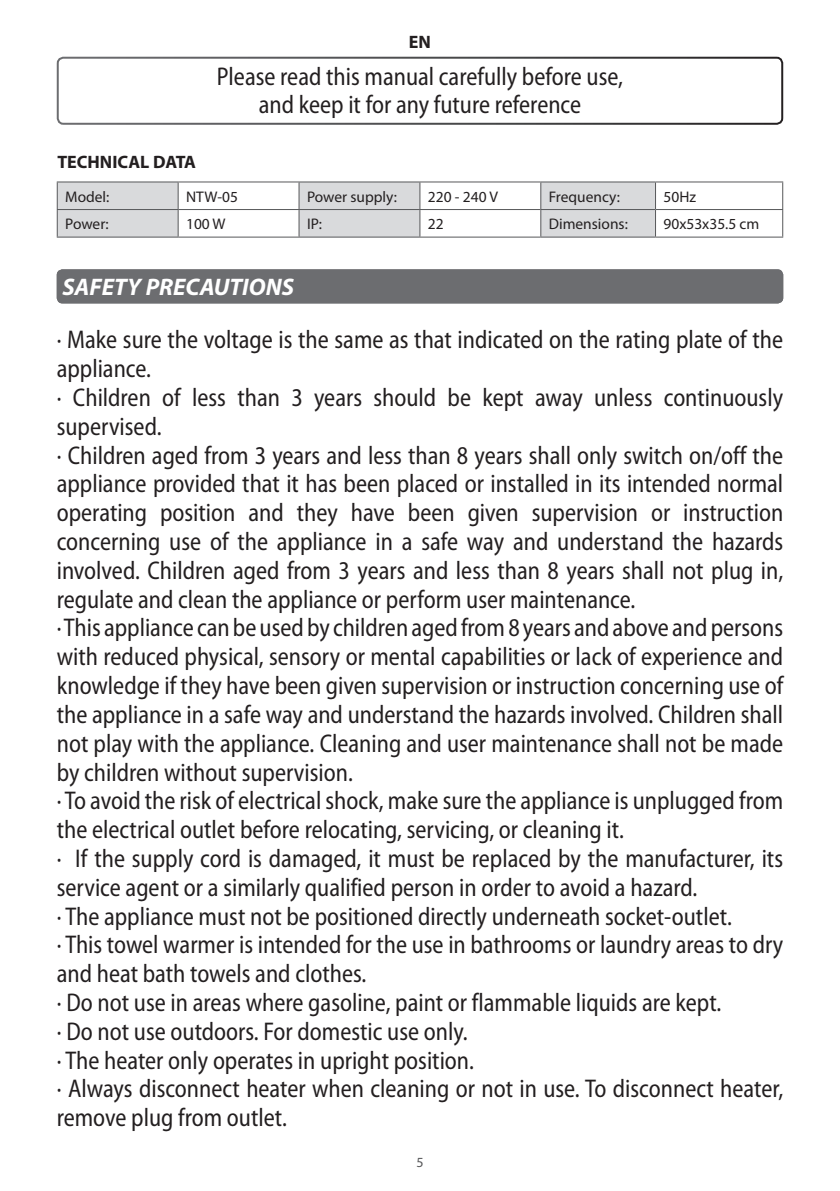
<style>
.page{position:relative;width:840px;height:1191px;background:#fff}
.page>*{position:absolute;margin:0;border:0;box-sizing:border-box;transform-origin:0 0}
.general{font:semi-condensed 25.6px/28.8px "Myriad Pro";color:#231f20;scale:.93 1}
.txt1{font:semi-condensed 25.6px/28.8px "Myriad Pro";color:#231f20;scale:.93 1}
.Estilo_de_párrafo_1{font:semi-condensed 25.6px "Myriad Pro";color:#231f20;scale:.93 1}
.t1{font:italic 700 24px "Myriad Pro";color:#fff}
.Estilo_de_párrafo_1-2{font:700 18px "Myriad Pro";color:#231f20}
.txt2{font:15.4px "Myriad Pro";color:#231f20}
.t2{font:14px "Myriad Pro";color:#57585a}
</style>
<div class="page">
<hr style="left:655px;top:209px;width:127px;height:1px;background:#57585a">
<hr style="left:419px;top:237px;width:121px;height:1px;background:#57585a">
<hr style="left:540px;top:237px;width:115px;height:1px;background:#57585a">
<hr style="left:655px;top:237px;width:127px;height:1px;background:#57585a">
<hr style="left:178px;top:181px;width:121px;height:1px;background:#57585a">
<hr style="left:419px;top:181px;width:121px;height:1px;background:#57585a">
<hr style="left:655px;top:181px;width:127px;height:1px;background:#57585a">
<hr style="left:57px;top:181px;width:121px;height:1px;background:#57585a">
<hr style="left:299px;top:181px;width:120px;height:1px;background:#57585a">
<hr style="left:299px;top:237px;width:120px;height:1px;background:#57585a">
<hr style="left:540px;top:181px;width:115px;height:1px;background:#57585a">
<svg style="left:57px;top:182px;width:598px;height:55px"></svg>
<hr style="left:57px;top:237px;width:121px;height:1px;background:#57585a">
<hr style="left:178px;top:237px;width:121px;height:1px;background:#57585a">
<div style="left:57px;top:57px;width:725px;height:68px;border:2px solid #fff;border-radius:6px"></div>
<div style="left:57px;top:269px;width:725px;height:34px;background:#6c6d70;border-radius:6px"></div>
<p class="Estilo_de_párrafo_1-2" style="left:57px;top:150px;width:140px">TECHNICAL DATA</p>
<p class="Estilo_de_párrafo_1-2" style="left:409px;top:30px;width:24px">EN</p>
<p class="Estilo_de_párrafo_1" style="left:217px;top:62px;width:438px">Please read this manual carefully before use,</p>
<p class="Estilo_de_párrafo_1" style="left:258px;top:91px;width:348px">and keep it for any future reference</p>
<p class="txt2" style="left:65px;top:187px;width:46px">Model:</p>
<p class="txt2" style="left:186px;top:187px;width:53px">NTW-05</p>
<p class="txt2" style="left:307px;top:187px;width:91px">Power supply:</p>
<p class="txt2" style="left:427px;top:187px;width:71px">220 - 240 V</p>
<p class="txt2" style="left:548px;top:187px;width:73px">Frequency:</p>
<p class="txt2" style="left:663px;top:187px;width:34px">50Hz</p>
<p class="txt2" style="left:65px;top:214px;width:45px">Power:</p>
<p class="txt2" style="left:186px;top:214px;width:41px">100 W</p>
<p class="txt2" style="left:307px;top:214px;width:16px">IP:</p>
<p class="txt2" style="left:427px;top:214px;width:17px">22</p>
<p class="txt2" style="left:548px;top:214px;width:80px">Dimensions:</p>
<p class="txt2" style="left:663px;top:214px;width:97px">90x53x35.5 cm</p>
<p class="t1" style="left:62px;top:272px;width:233px">SAFETY PRECAUTIONS</p>
<p class="general" style="left:57px;top:326px;width:782px">· Make sure the voltage is the same as that indicated on the rating plate of the appliance.</p>
<p class="general" style="left:57px;top:383px;width:782px">· Children of less than 3 years should be kept away unless continuously supervised.</p>
<p class="general" style="left:57px;top:441px;width:782px;text-align:justify">· Children aged from 3 years and less than 8 years shall only switch on/off the appliance provided that it has been placed or installed in its intended normal operating position and they have been given supervision or instruction concerning use of the appliance in a safe way and understand the hazards involved. Children aged from 3 years and less than 8 years shall not plug in, regulate and clean the appliance or perform user maintenance.</p>
<p class="general" style="left:57px;top:614px;width:782px;text-align:justify">· This appliance can be used by children aged from 8 years and above and persons with reduced physical, sensory or mental capabilities or lack of experience and knowledge if they have been given supervision or instruction concerning use of the appliance in a safe way and understand the hazards involved. Children shall not play with the appliance. Cleaning and user maintenance shall not be made by children without supervision.</p>
<p class="general" style="left:57px;top:787px;width:782px">· To avoid the risk of electrical shock, make sure the appliance is unplugged from the electrical outlet before relocating, servicing, or cleaning it.</p>
<p class="general" style="left:57px;top:844px;width:782px">· If the supply cord is damaged, it must be replaced by the manufacturer, its service agent or a similarly qualified person in order to avoid a hazard.</p>
<p class="general" style="left:57px;top:902px;width:727px">· The appliance must not be positioned directly underneath socket-outlet.</p>
<p class="txt1" style="left:57px;top:931px;width:782px">· This towel warmer is intended for the use in bathrooms or laundry areas to dry and heat bath towels and clothes.</p>
<p class="txt1" style="left:57px;top:988px;width:715px">· Do not use in areas where gasoline, paint or flammable liquids are kept.</p>
<p class="txt1" style="left:57px;top:1017px;width:443px">· Do not use outdoors. For domestic use only.</p>
<p class="txt1" style="left:57px;top:1046px;width:450px">· The heater only operates in upright position.</p>
<p class="txt1" style="left:57px;top:1075px;width:782px">· Always disconnect heater when cleaning or not in use. To disconnect heater, remove plug from outlet.</p>
<p class="t2" style="left:416px;top:1154px;width:9px">5</p>
</div>
